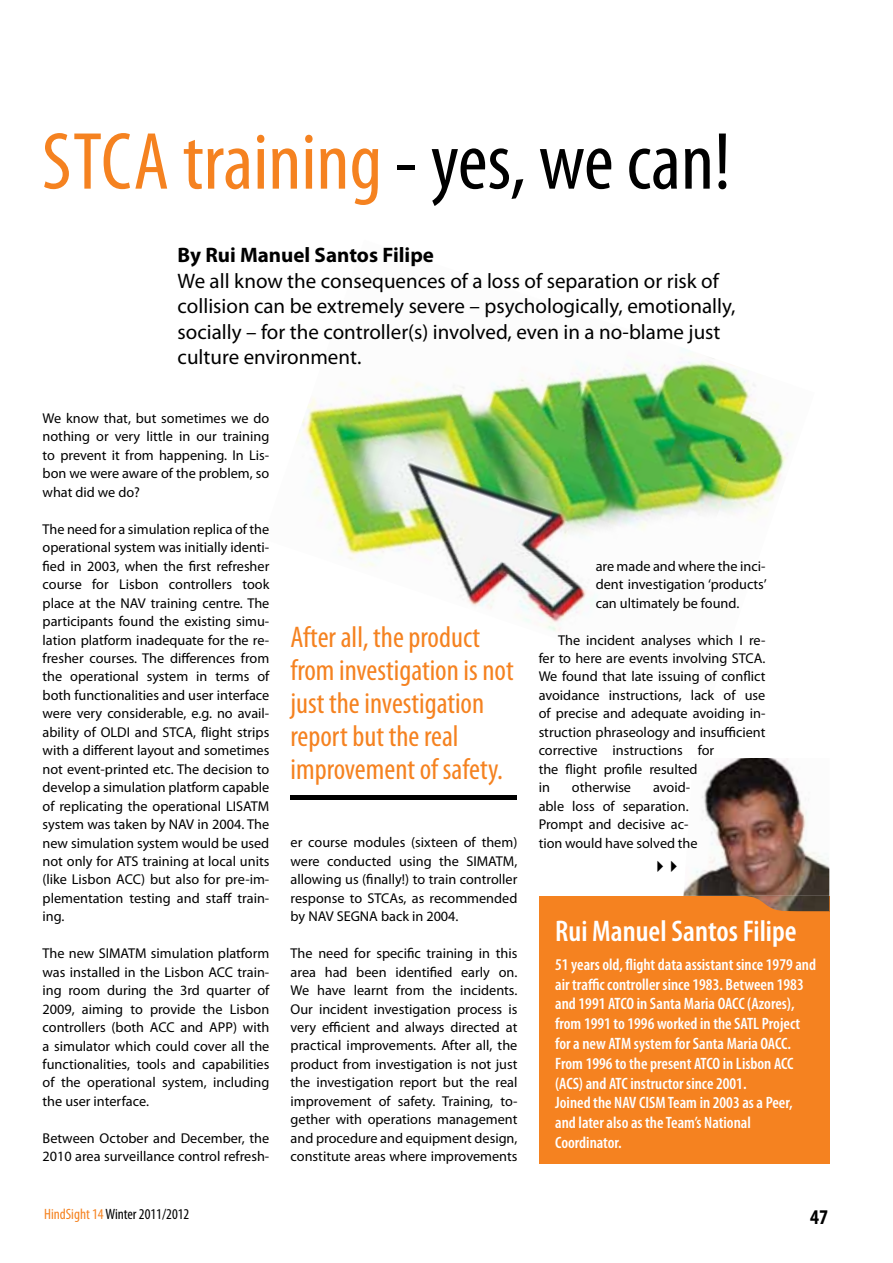
<style>
.page{position:relative;width:893px;height:1263px;background:#fff}
.page>*{position:absolute;margin:0;border:0;box-sizing:border-box;transform-origin:0 0}
.t1{font:condensed 81.75px "Myriad Pro";color:#f58220}
.t2{font:condensed 30px/33px "Myriad Pro";color:#f58220}
.t3{font:600 condensed 30px "Myriad Pro";color:#fff}
.t4{font:21px/25.5px "Myriad Pro";color:#000}
.t5{font:700 21px "Myriad Pro";color:#000}
.t6{font:700 condensed 21px "Myriad Pro";color:#000}
.t7{font:600 condensed 16.5px/19.8px "Myriad Pro";color:#fff}
.t8{font:condensed 15px "Myriad Pro";color:#000}
.t9{font:14.25px/18.5px "Myriad Pro";color:#000;text-align:justify}
.s1{color:#000}
.s2{color:#f58220}
</style>
<div class="page">
<img style="left:296px;top:348px;width:451px;height:283px">
<img style="left:663px;top:375px;width:130px;height:256px">
<div style="left:539px;top:896px;width:290px;height:268px;background:#f58220"></div>
<img style="left:683px;top:758px;width:146px;height:138px">
<svg style="left:746px;top:896px;width:83px;height:16px"></svg>
<div style="left:291px;top:795px;width:226px;height:5px;background:#000"></div>
<h1 class="t1" style="left:42px;top:117px;width:690px">STCA training <span class="s1">- yes, we can!</span></h1>
<h3 class="t5" style="left:178px;top:244px;width:258px">by rui manuel santos filipe</h3>
<h3 class="t4" style="left:178px;top:268px;width:559px">We all know the consequences of a loss of separation or risk of collision can be extremely severe – psychologically, emotionally, socially – for the controller(s) involved, even in a no-blame just culture environment.</h3>
<p class="t9" style="left:43px;top:409px;width:228px">We know that, but sometimes we do nothing or very little in our training to prevent it from happening. In Lis&shy;bon we were aware of the problem, so what did we do?</p>
<p class="t9" style="left:43px;top:520px;width:228px">The need for a simulation replica of the operational system was initially identi&shy;fied in 2003, when the first refresher course for Lisbon controllers took place at the NAV training centre. The participants found the existing simu&shy;lation platform inadequate for the re&shy;fresher courses. The differences from the operational system in terms of both functionalities and user interface were very considerable, e.g. no avail&shy;ability of OLDI and STCA, flight strips with a different layout and sometimes not event-printed etc. The decision to develop a simulation platform capable of replicating the operational LISATM system was taken by NAV in 2004. The new simulation system would be used not only for ATS training at local units (like Lisbon ACC) but also for pre-im&shy;plementation testing and staff train&shy;ing.</p>
<p class="t9" style="left:43px;top:944px;width:228px">The new SIMATM simulation platform was installed in the Lisbon ACC train&shy;ing room during the 3rd quarter of 2009, aiming to provide the Lisbon controllers (both ACC and APP) with a simulator which could cover all the functionalities, tools and capabilities of the operational system, including the user interface.</p>
<p class="t9" style="left:43px;top:1129px;width:228px">Between October and December, the<br>2010 area surveillance control refresh-</p>
<h2 class="t2" style="left:291px;top:621px;width:225px">After all, the product from investigation is not just the investigation report but the real improvement of safety.</h2>
<p class="t9" style="left:291px;top:834px;width:228px">er course modules (sixteen of them) were conducted using the SIMATM, allowing us (finally!) to train controller response to STCAs, as recommended by NAV SEGNA back in 2004.</p>
<p class="t9" style="left:291px;top:944px;width:228px">The need for specific training in this area had been identified early on.<br>We have learnt from the incidents.<br>Our incident investigation process is very efficient and always directed at practical improvements. After all, the product from investigation is not just the investigation report but the real improvement of safety. Training, to&shy;gether with operations management and procedure and equipment design, constitute areas where improvements</p>
<p class="t9" style="left:596px;top:557px;width:172px">are made and where the inci&shy;dent investigation ‘products’ can ultimately be found.</p>
<p class="t9" style="left:539px;top:631px;width:228px;text-align:left;text-indent:19px">The incident analyses which I re&shy;fer to here are events involving STCA.<br>We found that late issuing of conflict avoidance instructions, lack of use of precise and adequate avoiding in&shy;struction phraseology and insufficient corrective instructions for<br>the flight profile resulted<br>in</p>
<p class="t9" style="left:539px;top:778px;width:160px;text-align:left;text-indent:114px">avoid&shy;able loss of separation.<br>Prompt and decisive ac&shy;tion would have solved the</p>
<p class="t9" style="left:572px;top:778px;width:61px">otherwise</p>
<h2 class="t3" style="left:555px;top:915px;width:243px">Rui Manuel Santos Filipe</h2>
<p class="t7" style="left:555px;top:955px;width:262px">51 years old, flight data assistant since 1979 and air traffic controller since 1983. Between 1983 and 1991 ATCO in Santa Maria OACC (Azores), from 1991 to 1996 worked in the SATL Project for a new ATM system for Santa Maria OACC.<br>From 1996 to the present ATCO in Lisbon ACC (ACS) and ATC instructor since 2001.<br>Joined the NAV CISM Team in 2003 as a Peer, and later also as the Team’s National Coordinator.</p>
<p class="t8" style="left:44px;top:1206px;width:147px"><span class="s2">HindSight 14</span> Winter 2011/2012</p>
<h3 class="t6" style="left:810px;top:1205px;width:19px">47</h3>
</div>
